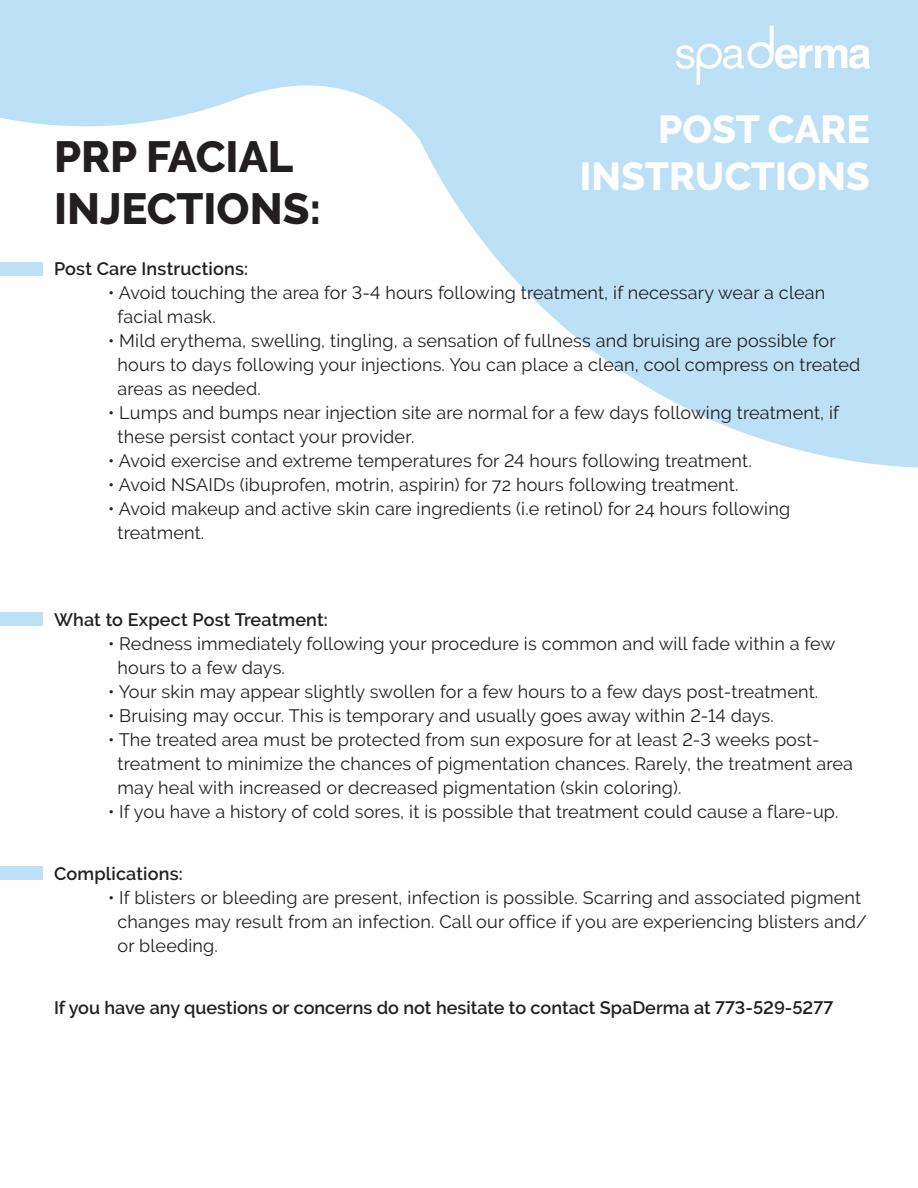
<style>
.page{position:relative;width:918px;height:1188px;background:#fff}
.page>*{position:absolute;margin:0;border:0;box-sizing:border-box;transform-origin:0 0}
.t1{font:800 43.5px/52.2px "Raleway";color:#231f20}
.t2{font:800 39px/46.8px "Raleway";color:#fff;text-align:right}
.t3{font:18px/24px "Raleway";letter-spacing:.01em;color:#231f20}
.t4{font:600 18px "Raleway";color:#231f20}
</style>
<div class="page">
<svg style="left:0;top:0;width:918px;height:468px;fill:#bce0f6"></svg>
<svg style="left:676px;top:26px;width:194px;height:59px"></svg>
<div style="left:0;top:867px;width:42px;height:13px;background:#bce0f6"></div>
<div style="left:0;top:612px;width:42px;height:14px;background:#bce0f6"></div>
<div style="left:0;top:262px;width:42px;height:14px;background:#bce0f6"></div>
<h1 class="t1" style="left:54px;top:131px;width:269px">PRP FACIAL<br>INJECTIONS:</h1>
<h2 class="t2" style="left:580px;top:106px;width:292px">POST CARE<br>INSTRUCTIONS</h2>
<p class="t4" style="left:54px;top:259px;width:196px">Post Care Instructions:</p>
<p class="t3" style="left:118px;top:281px;width:709px;text-indent:-10px">• Avoid touching the area for 3-4 hours following treatment, if necessary wear a clean facial mask.</p>
<p class="t3" style="left:118px;top:329px;width:744px;text-indent:-10px">• Mild erythema, swelling, tingling, a sensation of fullness and bruising are possible for hours to days following your injections. You can place a clean, cool compress on treated areas as needed.</p>
<p class="t3" style="left:118px;top:401px;width:723px;text-indent:-10px">• Lumps and bumps near injection site are normal for a few days following treatment, if these persist contact your provider.</p>
<p class="t3" style="left:108px;top:449px;width:645px">• Avoid exercise and extreme temperatures for 24 hours following treatment.</p>
<p class="t3" style="left:108px;top:473px;width:632px">• Avoid NSAIDs (ibuprofen, motrin, aspirin) for 72 hours following treatment.</p>
<p class="t3" style="left:118px;top:497px;width:674px;text-indent:-10px">• Avoid makeup and active skin care ingredients (i.e retinol) for 24 hours following treatment.</p>
<p class="t4" style="left:54px;top:609px;width:275px">What to Expect Post Treatment:</p>
<p class="t3" style="left:118px;top:631px;width:719px;text-indent:-10px">• Redness immediately following your procedure is common and will fade within a few hours to a few days.</p>
<p class="t3" style="left:108px;top:679px;width:712px">• Your skin may appear slightly swollen for a few hours to a few days post-treatment.</p>
<p class="t3" style="left:108px;top:703px;width:667px">• Bruising may occur. This is temporary and usually goes away within 2-14 days.</p>
<p class="t3" style="left:118px;top:727px;width:737px;text-indent:-10px">• The treated area must be protected from sun exposure for at least 2-3 weeks post&shy;treatment to minimize the chances of pigmentation chances. Rarely, the treatment area may heal with increased or decreased pigmentation (skin coloring).</p>
<p class="t3" style="left:108px;top:799px;width:732px">• If you have a history of cold sores, it is possible that treatment could cause a flare-up.</p>
<p class="t4" style="left:54px;top:863px;width:130px">Complications:</p>
<p class="t3" style="left:118px;top:885px;width:751px;text-indent:-10px">• If blisters or bleeding are present, infection is possible. Scarring and associated pigment changes may result from an infection. Call our office if you are experiencing blisters and/ or bleeding.</p>
<p class="t4" style="left:54px;top:997px;width:781px">If you have any questions or concerns do not hesitate to contact SpaDerma at 773-529-5277</p>
</div>
